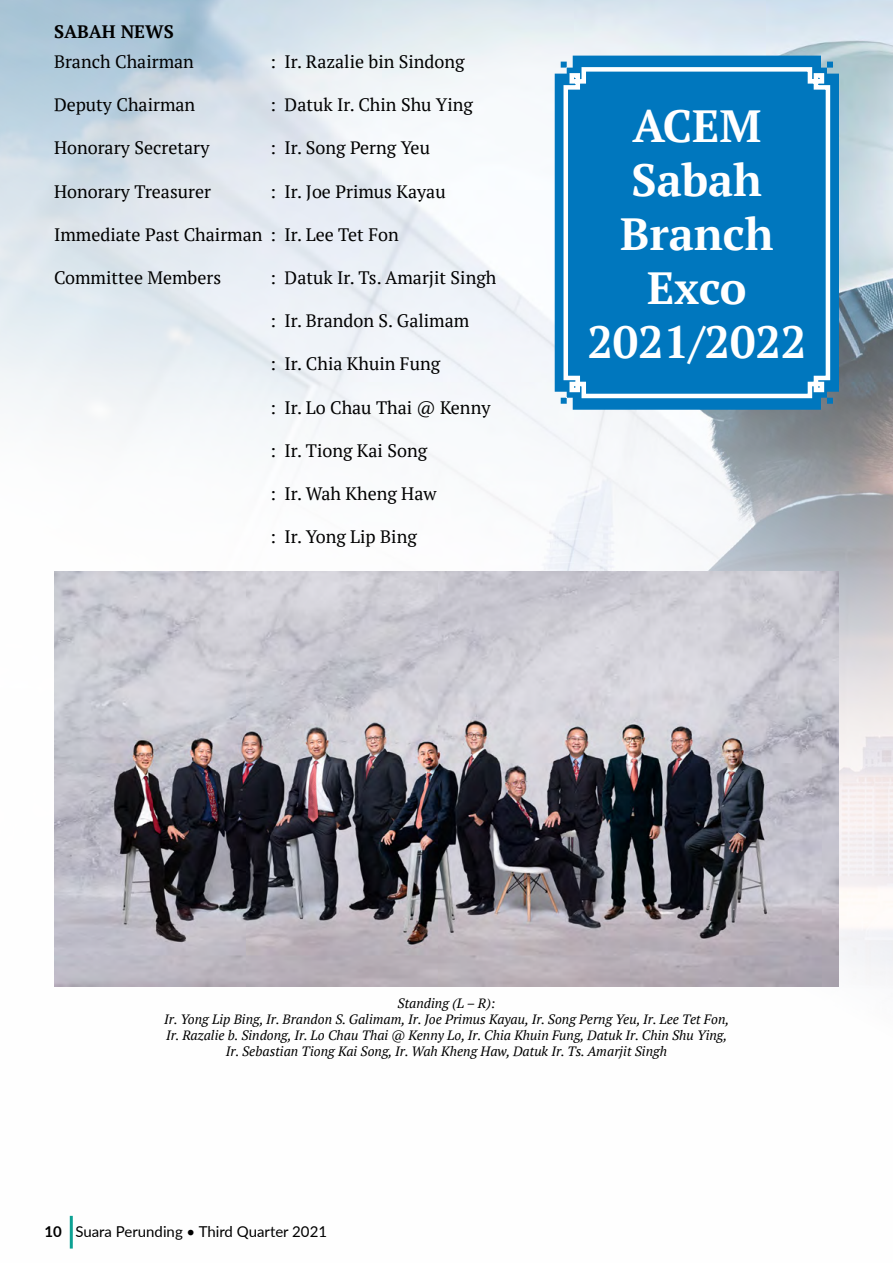
<style>
.page{position:relative;width:893px;height:1263px;background:#fff}
.page>*{position:absolute;margin:0;border:0;box-sizing:border-box;transform-origin:0 0}
.t1{font:700 45px/54px "PT Serif";color:#fff;text-align:center}
.t2{font:18px "PT Serif";color:#000}
.t3{font:700 18px "PT Serif";color:#000}
.t4{font:15px "Lato";color:#000}
.t5{font:italic 13.5px/16.2px "PT Serif";color:#000;text-align:center}
.s1{font-weight:700}
</style>
<div class="page">
<img style="left:0;top:0;width:893px;height:1247px">
<svg style="left:555px;top:56px;width:284px;height:354px;background:#117ebf"></svg>
<svg style="left:561px;top:65px;width:271px;height:335px;background:#107fc2"></svg>
<img style="left:54px;top:572px;width:785px;height:414px">
<hr style="left:892px;top:814px;width:1px;height:449px;background:#f3d3c3">
<hr style="left:70px;top:1216px;width:3px;height:32px;background:#0da193">
<p class="t3" style="left:54px;top:20px;width:121px">SABAH NEWS</p>
<p class="t2" style="left:54px;top:50px;width:141px">Branch Chairman</p>
<p class="t2" style="left:270px;top:50px;width:196px">: Ir. Razalie bin Sindong</p>
<p class="t2" style="left:54px;top:93px;width:143px">Deputy Chairman</p>
<p class="t2" style="left:270px;top:93px;width:205px">: Datuk Ir. Chin Shu Ying</p>
<p class="t2" style="left:54px;top:136px;width:157px">Honorary Secretary</p>
<p class="t2" style="left:270px;top:136px;width:162px">: Ir. Song Perng Yeu</p>
<p class="t2" style="left:54px;top:180px;width:159px">Honorary Treasurer</p>
<p class="t2" style="left:270px;top:180px;width:177px">: Ir. Joe Primus Kayau</p>
<p class="t2" style="left:54px;top:223px;width:346px">Immediate Past Chairman : Ir. Lee Tet Fon</p>
<p class="t2" style="left:54px;top:266px;width:169px">Committee Members</p>
<p class="t2" style="left:270px;top:266px;width:228px">: Datuk Ir. Ts. Amarjit Singh</p>
<p class="t2" style="left:270px;top:309px;width:201px">: Ir. Brandon S. Galimam</p>
<p class="t2" style="left:270px;top:352px;width:172px">: Ir. Chia Khuin Fung</p>
<p class="t2" style="left:270px;top:396px;width:222px">: Ir. Lo Chau Thai @ Kenny</p>
<p class="t2" style="left:270px;top:439px;width:159px">: Ir. Tiong Kai Song</p>
<p class="t2" style="left:270px;top:482px;width:168px">: Ir. Wah Kheng Haw</p>
<p class="t2" style="left:270px;top:525px;width:148px">: Ir. Yong Lip Bing</p>
<h1 class="t1" style="left:587px;top:98px;width:220px">ACEM<br>Sabah<br>Branch<br>Exco<br>2021/2022</h1>
<p class="t5" style="left:164px;top:995px;width:567px">Standing (L – R):<br>Ir. Yong Lip Bing, Ir. Brandon S. Galimam, Ir. Joe Primus Kayau, Ir. Song Perng Yeu, Ir. Lee Tet Fon, Ir. Razalie b. Sindong, Ir. Lo Chau Thai @ Kenny Lo, Ir. Chia Khuin Fung, Datuk Ir. Chin Shu Ying, Ir. Sebastian Tiong Kai Song, Ir. Wah Kheng Haw, Datuk Ir. Ts. Amarjit Singh</p>
<p class="t4" style="left:44px;top:1221px;width:284px"><span class="s1">10</span> Suara Perunding • Third Quarter 2021</p>
</div>
